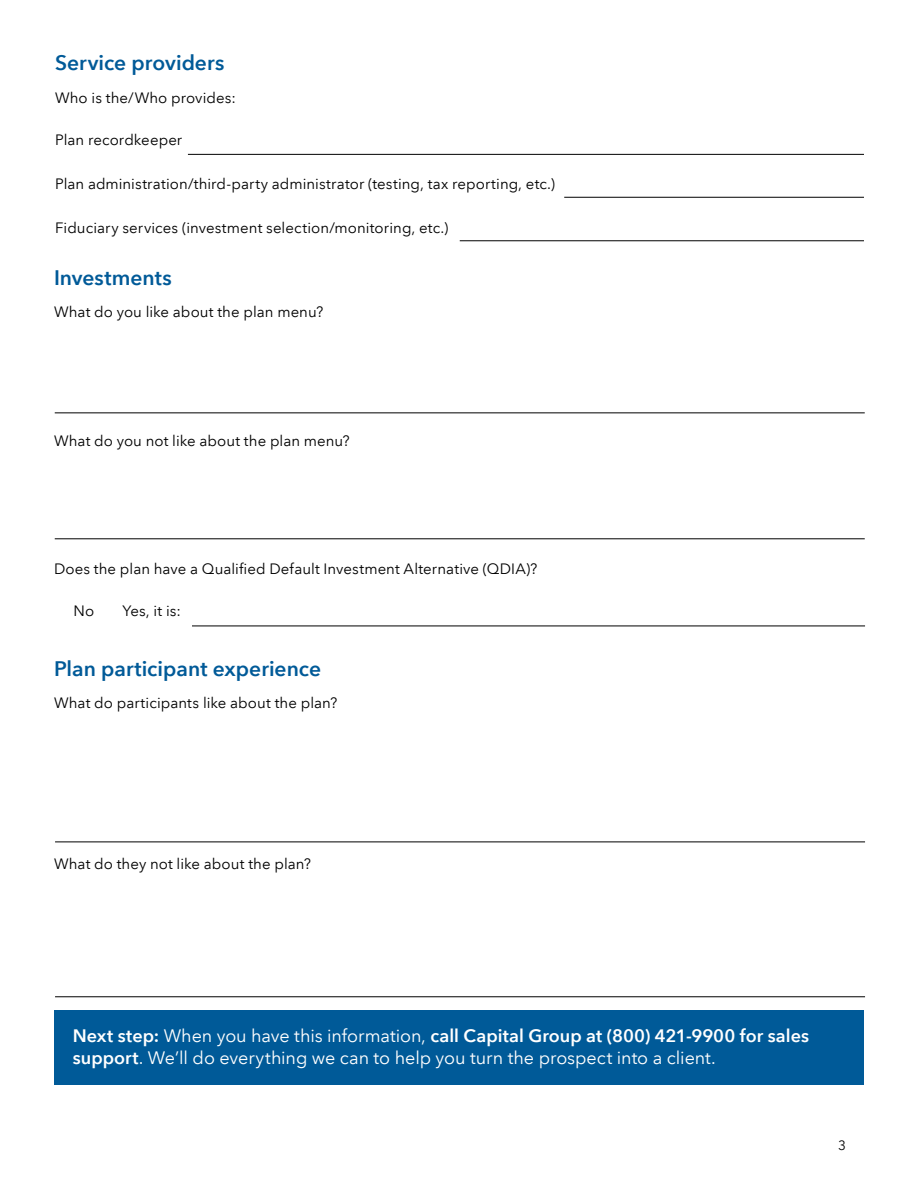
<style>
.page{position:relative;width:918px;height:1188px;background:#fff}
.page>*{position:absolute;margin:0;border:0;box-sizing:border-box;transform-origin:0 0}
.t1{font:600 21px "Avenir Next LT Com";color:#005a98}
.t2{font:18px/22.5px "Avenir Next LT Com";letter-spacing:-.005em;color:#fff}
.t3{font:15px "Avenir Next LT Com";letter-spacing:.005em;color:#000}
.t4{font:13.5px "Avenir Next LT Com";color:#000}
.s1{font-weight:600}
</style>
<div class="page">
<div style="left:55px;top:1010px;width:809px;height:74px;background:#005a98"></div>
<hr style="left:55px;top:412px;width:810px;height:1px;background:#000">
<hr style="left:55px;top:842px;width:810px;height:1px;background:#000">
<hr style="left:55px;top:996px;width:810px;height:1px;background:#000">
<hr style="left:55px;top:538px;width:810px;height:1px;background:#000">
<hr style="left:188px;top:154px;width:676px;height:1px;background:#000">
<hr style="left:564px;top:197px;width:300px;height:1px;background:#000">
<hr style="left:460px;top:240px;width:404px;height:1px;background:#000">
<hr style="left:192px;top:626px;width:673px;height:1px;background:#000">
<h1 class="t1" style="left:55px;top:50px;width:171px">Service providers</h1>
<p class="t3" style="left:55px;top:89px;width:182px">Who is the/Who provides:</p>
<p class="t3" style="left:55px;top:131px;width:129px">Plan recordkeeper</p>
<p class="t3" style="left:55px;top:175px;width:501px">Plan administration/third-party administrator (testing, tax reporting, etc.)</p>
<p class="t3" style="left:55px;top:218px;width:395px">Fiduciary services (investment selection/monitoring, etc.)</p>
<h1 class="t1" style="left:54px;top:265px;width:119px">Investments</h1>
<p class="t3" style="left:54px;top:303px;width:271px">What do you like about the plan menu?</p>
<p class="t3" style="left:54px;top:432px;width:297px">What do you not like about the plan menu?</p>
<p class="t3" style="left:54px;top:560px;width:485px">Does the plan have a Qualified Default Investment Alternative (QDIA)?</p>
<p class="t3" style="left:73px;top:601px;width:22px">No</p>
<p class="t3" style="left:122px;top:601px;width:60px">Yes, it is:</p>
<h1 class="t1" style="left:54px;top:656px;width:269px">Plan participant experience</h1>
<p class="t3" style="left:54px;top:694px;width:285px">What do participants like about the plan?</p>
<p class="t3" style="left:54px;top:855px;width:259px">What do they not like about the plan?</p>
<p class="t2" style="left:73px;top:1024px;width:738px"><span class="s1">Next step:</span> When you have this information, <span class="s1">call Capital Group at (800) 421-9900 for sales support</span>. We’ll do everything we can to help you turn the prospect into a client.</p>
<p class="t4" style="left:838px;top:1137px;width:9px">3</p>
</div>
